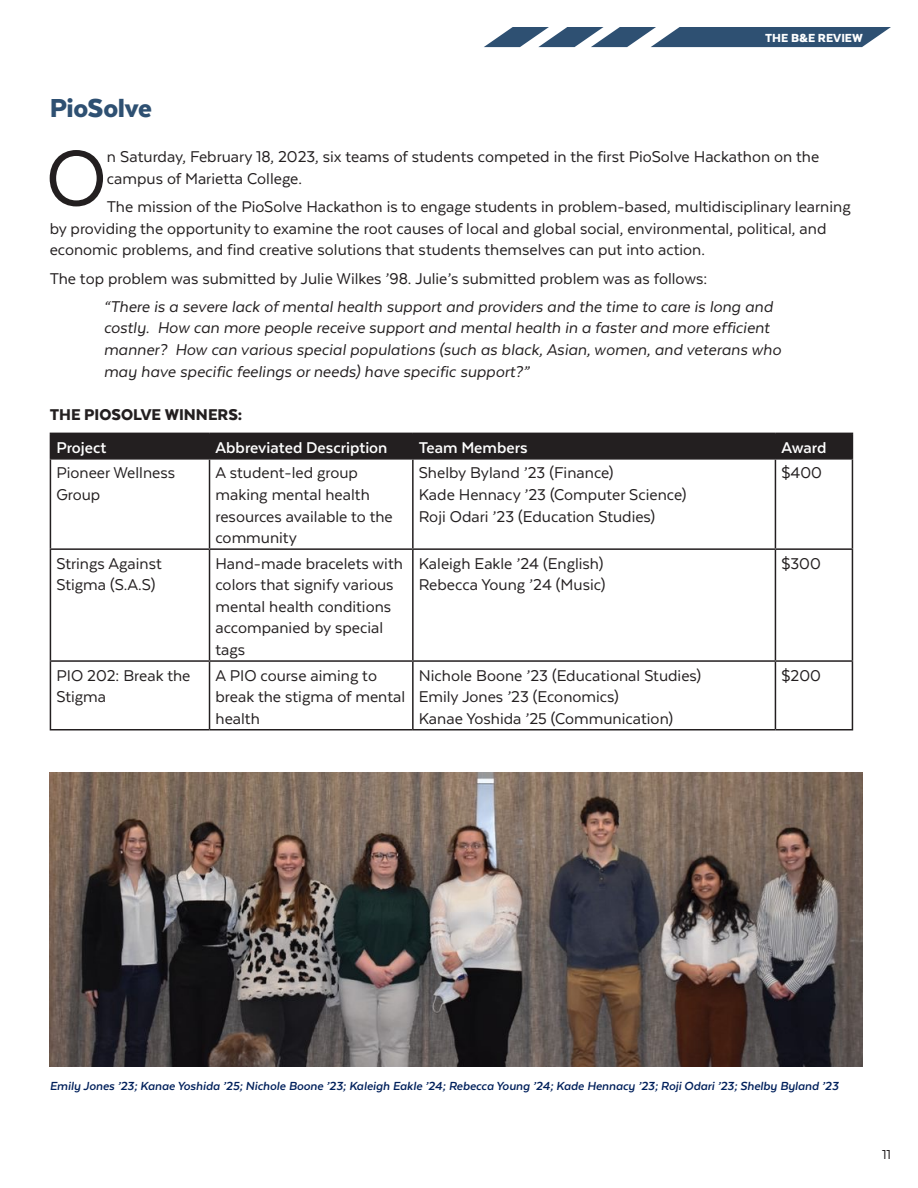
<style>
.page{position:relative;width:918px;height:1188px;background:#fff}
.page>*{position:absolute;margin:0;border:0;box-sizing:border-box;transform-origin:0 0}
.t1{font:90px "Texta";color:#231f20}
.t2{font:900 30px "Texta";letter-spacing:-.01em;color:#2e5072}
.t3{font:18px/21.6px "Texta";color:#231f20}
.t4{font:italic 18px/21.6px "Texta";color:#231f20}
.t5{font:700 18px "Texta";color:#fff}
.t6{font:900 18px "Texta";color:#231f20}
.t7{font:15px "Texta";color:#231f20}
.Body_Copy{font:italic 700 13.5px "Texta";color:#00205b}
.t8{font:900 13.5px "Texta";color:#fff}
</style>
<div class="page">
<svg style="left:484px;top:27px;width:407px;height:20px"></svg>
<div style="left:50px;top:433px;width:803px;height:25px;background:#231f20"></div>
<hr style="left:50px;top:458px;width:160px;height:2px;background:#231f20">
<hr style="left:50px;top:460px;width:1px;height:88px;background:#231f20">
<hr style="left:210px;top:458px;width:203px;height:2px;background:#231f20">
<hr style="left:209px;top:460px;width:1px;height:88px;background:#231f20">
<hr style="left:413px;top:458px;width:362px;height:2px;background:#231f20">
<hr style="left:412px;top:460px;width:2px;height:88px;background:#231f20">
<hr style="left:775px;top:458px;width:78px;height:2px;background:#231f20">
<hr style="left:775px;top:460px;width:1px;height:88px;background:#231f20">
<hr style="left:852px;top:460px;width:1px;height:88px;background:#231f20">
<hr style="left:50px;top:548px;width:160px;height:2px;background:#231f20">
<hr style="left:50px;top:550px;width:1px;height:110px;background:#231f20">
<hr style="left:210px;top:548px;width:203px;height:2px;background:#231f20">
<hr style="left:209px;top:550px;width:1px;height:110px;background:#231f20">
<hr style="left:413px;top:548px;width:362px;height:2px;background:#231f20">
<hr style="left:412px;top:550px;width:2px;height:110px;background:#231f20">
<hr style="left:775px;top:548px;width:78px;height:2px;background:#231f20">
<hr style="left:775px;top:550px;width:1px;height:110px;background:#231f20">
<hr style="left:852px;top:550px;width:1px;height:110px;background:#231f20">
<hr style="left:50px;top:660px;width:160px;height:2px;background:#231f20">
<hr style="left:50px;top:662px;width:1px;height:67px;background:#231f20">
<hr style="left:210px;top:660px;width:203px;height:2px;background:#231f20">
<hr style="left:209px;top:662px;width:1px;height:67px;background:#231f20">
<hr style="left:413px;top:660px;width:362px;height:2px;background:#231f20">
<hr style="left:412px;top:662px;width:2px;height:67px;background:#231f20">
<hr style="left:775px;top:660px;width:78px;height:2px;background:#231f20">
<hr style="left:775px;top:662px;width:1px;height:67px;background:#231f20">
<hr style="left:852px;top:662px;width:1px;height:67px;background:#231f20">
<hr style="left:50px;top:729px;width:160px;height:1px;background:#231f20">
<hr style="left:210px;top:729px;width:203px;height:1px;background:#231f20">
<hr style="left:413px;top:729px;width:362px;height:1px;background:#231f20">
<hr style="left:775px;top:729px;width:78px;height:1px;background:#231f20">
<img style="left:50px;top:773px;width:813px;height:293px">
<p class="t8" style="left:765px;top:31px;width:99px">THE B&amp;E REVIEW</p>
<p class="t2" style="left:50px;top:92px;width:104px">PioSolve</p>
<p class="t1" style="left:46px;top:132px;width:62px">O</p>
<p class="t3" style="left:107px;top:146px;width:714px">n Saturday, February 18, 2023, six teams of students competed in the first PioSolve Hackathon on the campus of Marietta College.</p>
<p class="t3" style="left:50px;top:196px;width:803px;text-indent:57px">The mission of the PioSolve Hackathon is to engage students in problem-based, multidisciplinary learning by providing the opportunity to examine the root causes of local and global social, environmental, political, and economic problems, and find creative solutions that students themselves can put into action.</p>
<p class="t3" style="left:50px;top:267px;width:659px">The top problem was submitted by Julie Wilkes ’98. Julie’s submitted problem was as follows:</p>
<p class="t4" style="left:104px;top:295px;width:679px">“There is a severe lack of mental health support and providers and the time to care is long and costly. How can more people receive support and mental health in a faster and more efficient manner? How can various special populations (such as black, Asian, women, and veterans who may have specific feelings or needs) have specific support?”</p>
<p class="t6" style="left:50px;top:405px;width:194px">THE PIOSOLVE WINNERS:</p>
<p class="t5" style="left:56px;top:438px;width:52px">Project</p>
<p class="t5" style="left:216px;top:438px;width:174px">Abbreviated Description</p>
<p class="t5" style="left:419px;top:438px;width:110px">Team Members</p>
<p class="t5" style="left:781px;top:438px;width:47px">Award</p>
<p class="t3" style="left:56px;top:462px;width:120px">Pioneer Wellness<br>Group</p>
<p class="t3" style="left:216px;top:462px;width:179px">A student-led group making mental health resources available to the community</p>
<p class="t3" style="left:419px;top:462px;width:269px">Shelby Byland ’23 (Finance)<br>Kade Hennacy ’23 (Computer Science)<br>Roji Odari ’23 (Education Studies)</p>
<p class="t3" style="left:781px;top:462px;width:42px">$400</p>
<p class="t3" style="left:56px;top:552px;width:107px">Strings Against<br>Stigma (S.A.S)</p>
<p class="t3" style="left:216px;top:552px;width:189px">Hand-made bracelets with colors that signify various mental health conditions accompanied by special tags</p>
<p class="t3" style="left:419px;top:552px;width:186px">Kaleigh Eakle ’24 (English)</p>
<p class="t3" style="left:781px;top:552px;width:41px">$300</p>
<p class="t3" style="left:419px;top:574px;width:188px">Rebecca Young ’24 (Music)</p>
<p class="t3" style="left:56px;top:664px;width:136px">PIO 202: Break the<br>Stigma</p>
<p class="t3" style="left:216px;top:664px;width:191px">A PIO course aiming to break the stigma of mental health</p>
<p class="t3" style="left:419px;top:664px;width:284px">Nichole Boone ’23 (Educational Studies)</p>
<p class="t3" style="left:419px;top:686px;width:202px">Emily Jones ’23 (Economics)</p>
<p class="t3" style="left:419px;top:707px;width:256px">Kanae Yoshida ’25 (Communication)</p>
<p class="t3" style="left:781px;top:664px;width:41px">$200</p>
<p class="Body_Copy" style="left:50px;top:1079px;width:790px">Emily Jones ’23; Kanae Yoshida ’25; Nichole Boone ’23; Kaleigh Eakle ’24; Rebecca Young ’24; Kade Hennacy ’23; Roji Odari ’23; Shelby Byland ’23</p>
<p class="t7" style="left:882px;top:1147px;width:10px">11</p>
</div>
